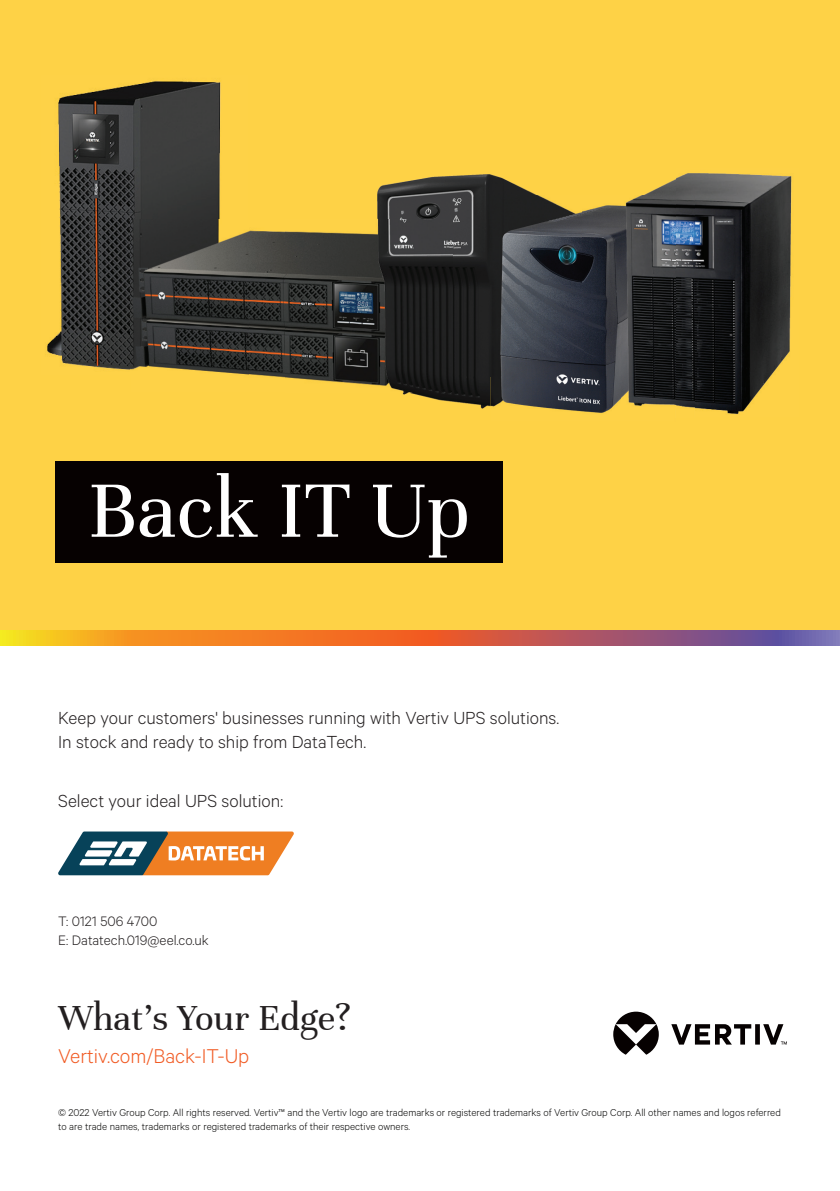
<style>
.page{position:relative;width:840px;height:1191px;background:#fff}
.page>*{position:absolute;margin:0;border:0;box-sizing:border-box;transform-origin:0 0}
.t1{font:87.2px "Unna";color:#fff}
.t2{font:39.4px "Unna";color:#231f20}
.t3{font:300 22.4px "Calibre";color:#f15b24}
.t4{font:300 19.6px/23.6px "Calibre";color:#231f20}
.t5{font:300 15.4px/18.6px "Calibre";color:#231f20}
.t6{font:300 11.2px/13.4px "Calibre";color:#050504}
</style>
<div class="page">
<div style="left:0;top:0;width:839px;height:631px;background:#fed246"></div>
<svg style="left:613px;top:1011px;width:173px;height:43px"></svg>
<div style="left:55px;top:462px;width:447px;height:101px;background:#060101"></div>
<svg style="left:0;top:631px;width:839px;height:15px;background:#cb7248"></svg>
<svg style="left:58px;top:831px;width:236px;height:44px"></svg>
<img style="left:47px;top:81px;width:174px;height:289px">
<img style="left:248px;top:230px;width:37px;height:148px">
<img style="left:130px;top:220px;width:118px;height:155px">
<img style="left:285px;top:174px;width:255px;height:235px">
<img style="left:490px;top:196px;width:131px;height:180px">
<img style="left:490px;top:376px;width:131px;height:37px">
<img style="left:621px;top:173px;width:171px;height:241px">
<p class="t1" style="left:87px;top:460px;width:384px">Back IT Up</p>
<p class="t4" style="left:58px;top:705px;width:502px">Keep your customers' businesses running with Vertiv UPS solutions.<br>In stock and ready to ship from DataTech.</p>
<p class="t4" style="left:58px;top:788px;width:226px">Select your ideal UPS solution:</p>
<p class="t5" style="left:58px;top:911px;width:152px">T: 0121 506 4700<br>E: Datatech.019@eel.co.uk</p>
<p class="t2" style="left:58px;top:995px;width:294px">What’s Your Edge?</p>
<p class="t3" style="left:58px;top:1043px;width:192px">Vertiv.com/Back-IT-Up</p>
<p class="t6" style="left:58px;top:1105px;width:723px">© 2022 Vertiv Group Corp. All rights reserved. Vertiv™ and the Vertiv logo are trademarks or registered trademarks of Vertiv Group Corp. All other names and logos referred to are trade names, trademarks or registered trademarks of their respective owners.</p>
</div>
